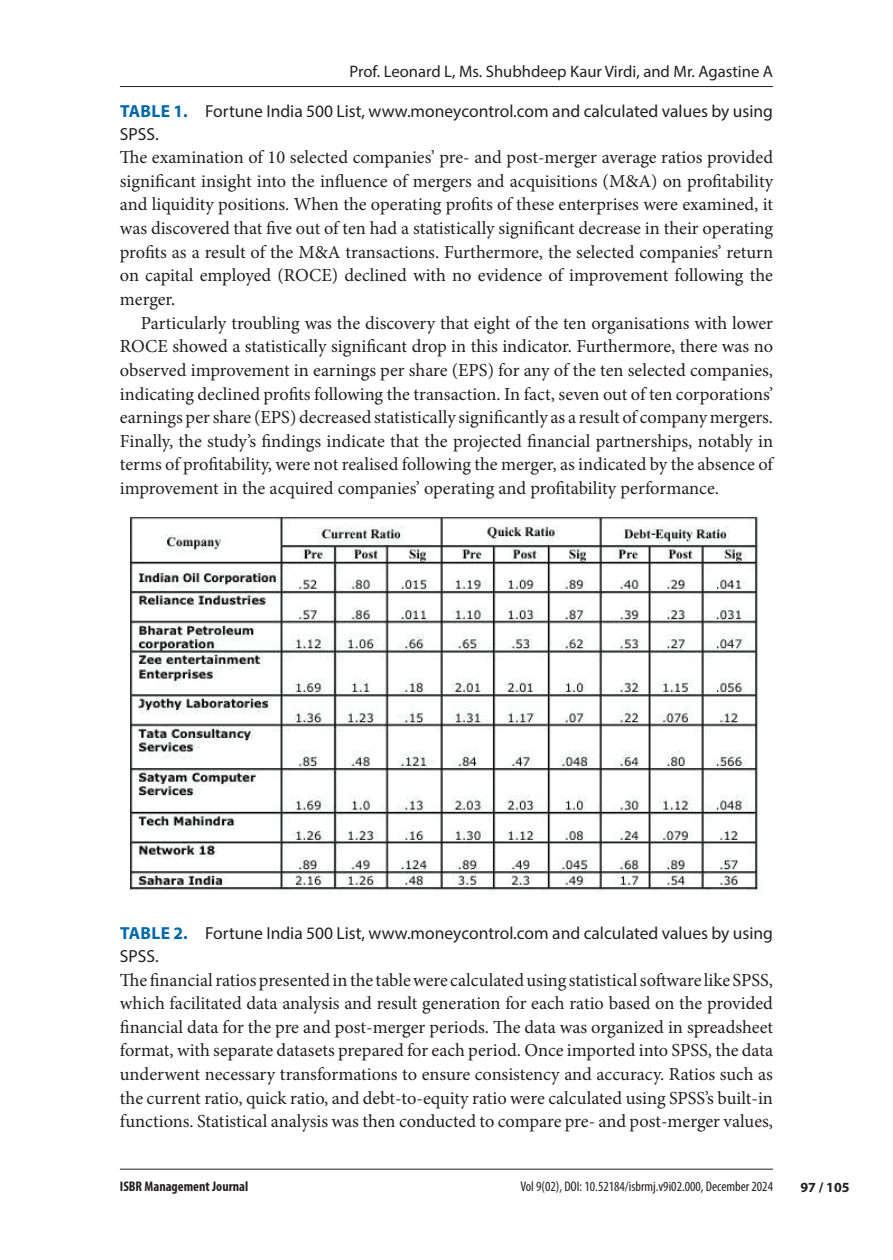
<style>
.page{position:relative;width:893px;height:1260px;background:#fff}
.page>*{position:absolute;margin:0;border:0;box-sizing:border-box;transform-origin:0 0}
.para_text_flush{font:18.38px/23.6px "Minion Pro";letter-spacing:-.005em;color:#231f20;text-align:justify}
.para_text{font:18.38px/23.6px "Minion Pro";color:#231f20;text-align:justify}
.figure_caption{font:17.5px/22.8px "Myriad Pro";color:#231f20}
.t1{font:16.62px "Myriad Pro";color:#231f20}
.t2{font:condensed 14px "Myriad Pro";color:#231f20}
.t3{font:700 condensed 14px "Myriad Pro";color:#231f20}
.t4{font:700 14px "Myriad Pro";color:#231f20}
.s1{font-weight:700;color:#0068a9}
</style>
<div class="page">
<hr style="left:120px;top:86px;width:653px;height:1px;background:#231f20">
<hr style="left:120px;top:1168px;width:653px;height:1px;background:#231f20">
<img style="left:129px;top:517px;width:635px;height:377px">
<p class="t1" style="left:349px;top:62px;width:425px">Prof. Leonard L, Ms. Shubhdeep Kaur Virdi, and Mr. Agastine A</p>
<p class="figure_caption" style="left:120px;top:99px;width:655px"><span class="s1">TABLE 1.</span> Fortune India 500 List, www.moneycontrol.com and calculated values by using<br>SPSS.</p>
<p class="para_text_flush" style="left:120px;top:146px;width:655px">The examination of 10 selected companies’ pre- and post-merger average ratios provided significant insight into the influence of mergers and acquisitions (M&amp;A) on profitability and liquidity positions. When the operating profits of these enterprises were examined, it was discovered that five out of ten had a statistically significant decrease in their operating profits as a result of the M&amp;A transactions. Furthermore, the selected companies’ return on capital employed (ROCE) declined with no evidence of improvement following the merger.</p>
<p class="para_text" style="left:120px;top:311px;width:655px;text-indent:21px">Particularly troubling was the discovery that eight of the ten organisations with lower ROCE showed a statistically significant drop in this indicator. Furthermore, there was no observed improvement in earnings per share (EPS) for any of the ten selected companies, indicating declined profits following the transaction. In fact, seven out of ten corporations’ earnings per share (EPS) decreased statistically significantly as a result of company mergers.<br>Finally, the study’s findings indicate that the projected financial partnerships, notably in terms of profitability, were not realised following the merger, as indicated by the absence of improvement in the acquired companies’ operating and profitability performance.</p>
<p class="figure_caption" style="left:120px;top:921px;width:655px"><span class="s1">TABLE 2.</span> Fortune India 500 List, www.moneycontrol.com and calculated values by using<br>SPSS.</p>
<p class="para_text_flush" style="left:120px;top:968px;width:655px">The financial ratios presented in the table were calculated using statistical software like SPSS, which facilitated data analysis and result generation for each ratio based on the provided financial data for the pre and post-merger periods. The data was organized in spreadsheet format, with separate datasets prepared for each period. Once imported into SPSS, the data underwent necessary transformations to ensure consistency and accuracy. Ratios such as the current ratio, quick ratio, and debt-to-equity ratio were calculated using SPSS’s built-in functions. Statistical analysis was then conducted to compare pre- and post-merger values,</p>
<p class="t3" style="left:120px;top:1177px;width:130px">ISBR Management Journal</p>
<p class="t2" style="left:520px;top:1177px;width:254px">Vol 9(02), DOI: 10.52184/isbrmj.v9i02.000, December 2024</p>
<p class="t4" style="left:800px;top:1178px;width:51px">97 / 105</p>
</div>
